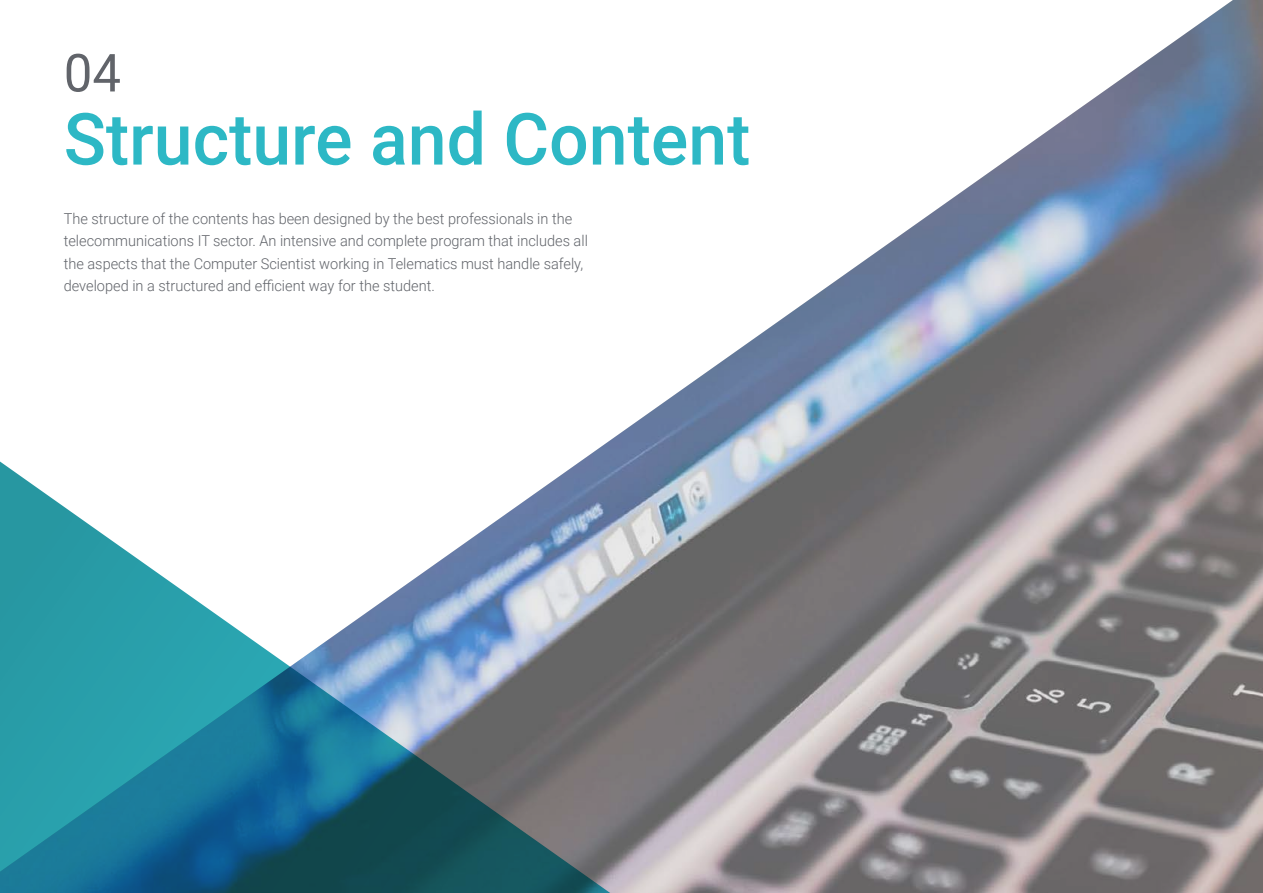
<style>
.page{position:relative;width:1263px;height:893px;background:#fff}
.page>*{position:absolute;margin:0;border:0;box-sizing:border-box;transform-origin:0 0}
.t1{font:500 72px "Roboto";color:#2db8c5}
.t2{font:52.5px "Roboto";color:#61646a}
.t3{font:300 15px/22.5px "Roboto";color:#61646a}
</style>
<div class="page">
<img style="left:602px;top:0;width:661px;height:893px">
<svg style="left:0;top:446px;width:640px;height:447px"></svg>
<h2 class="t2" style="left:64px;top:36px;width:59px">04</h2>
<h1 class="t1" style="left:64px;top:89px;width:688px">Structure and Content</h1>
<p class="t3" style="left:64px;top:207px;width:526px">The structure of the contents has been designed by the best professionals in the telecommunications IT sector. An intensive and complete program that includes all the aspects that the Computer Scientist working in Telematics must handle safely, developed in a structured and efficient way for the student.</p>
</div>
